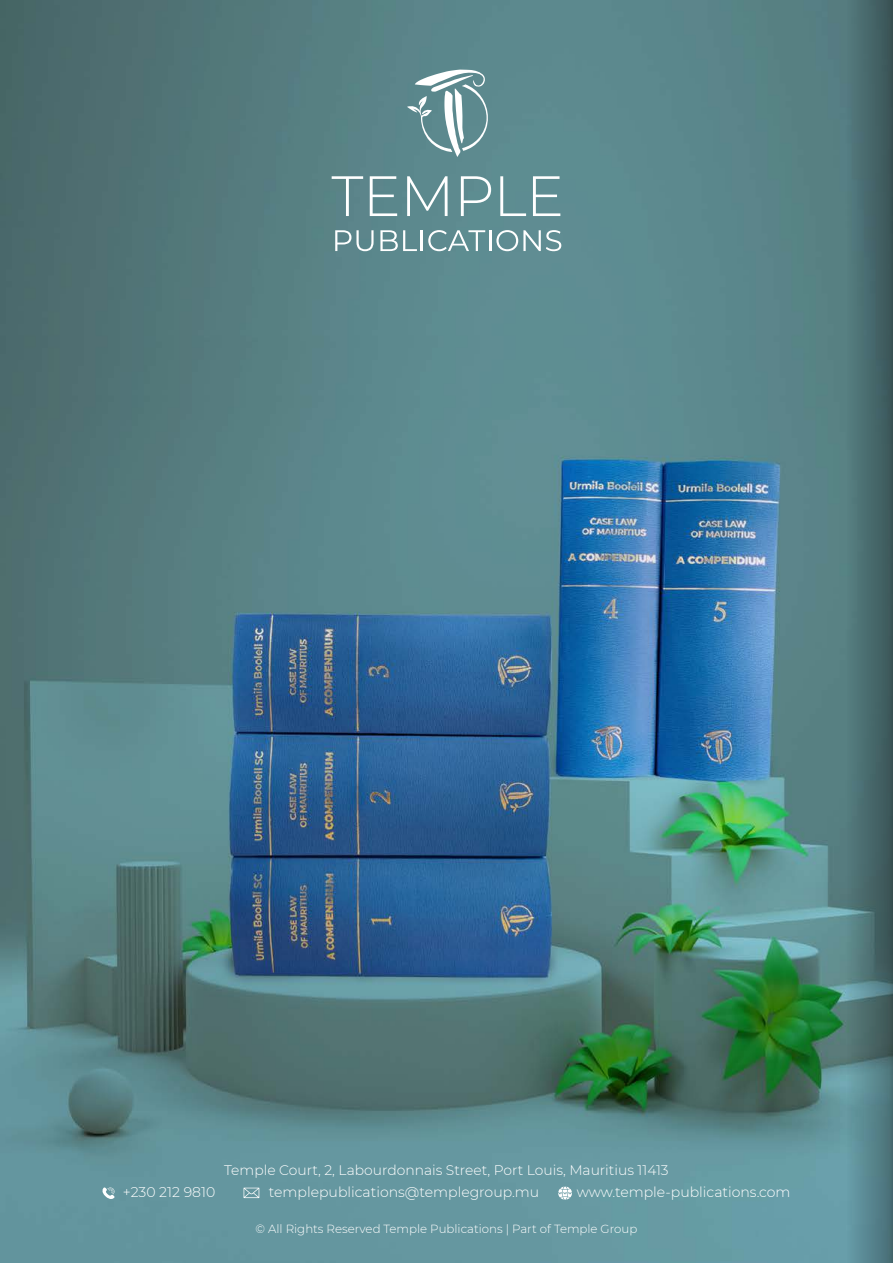
<style>
.page{position:relative;width:893px;height:1263px;background:#fff}
.page>*{position:absolute;margin:0;border:0;box-sizing:border-box;transform-origin:0 0}
.t1{font:300 14.1px "Montserrat";color:#fff}
.t2{font:300 13.8px "Montserrat";color:#fff}
.t3{font:300 11.85px "Montserrat";color:#fff}
</style>
<div class="page">
<img style="left:0;top:0;width:810px;height:1263px">
<svg style="left:332px;top:176px;width:31px;height:40px"></svg>
<svg style="left:370px;top:176px;width:27px;height:40px"></svg>
<svg style="left:407px;top:176px;width:41px;height:40px"></svg>
<svg style="left:461px;top:176px;width:30px;height:40px"></svg>
<svg style="left:500px;top:176px;width:26px;height:40px"></svg>
<svg style="left:533px;top:176px;width:27px;height:40px"></svg>
<svg style="left:407px;top:69px;width:84px;height:88px"></svg>
<svg style="left:335px;top:230px;width:39px;height:21px"></svg>
<svg style="left:380px;top:230px;width:37px;height:21px"></svg>
<hr style="left:421px;top:230px;width:2px;height:21px;background:#fff">
<svg style="left:428px;top:230px;width:57px;height:21px"></svg>
<hr style="left:489px;top:230px;width:2px;height:21px;background:#fff">
<svg style="left:496px;top:230px;width:65px;height:21px"></svg>
<svg style="left:101px;top:1187px;width:14px;height:12px"></svg>
<svg style="left:244px;top:1188px;width:15px;height:10px"></svg>
<svg style="left:558px;top:1186px;width:14px;height:14px"></svg>
<svg style="left:810px;top:0;width:83px;height:1263px;background:#51787b"></svg>
<p class="t2" style="left:224px;top:1161px;width:446px">Temple Court, 2, Labourdonnais Street, Port Louis, Mauritius 11413</p>
<p class="t1" style="left:123px;top:1183px;width:94px">+230 212 9810</p>
<p class="t1" style="left:269px;top:1183px;width:272px">templepublications@templegroup.mu</p>
<p class="t1" style="left:577px;top:1183px;width:215px">www.temple-publications.com</p>
<p class="t3" style="left:256px;top:1221px;width:383px">© All Rights Reserved Temple Publications | Part of Temple Group</p>
</div>
